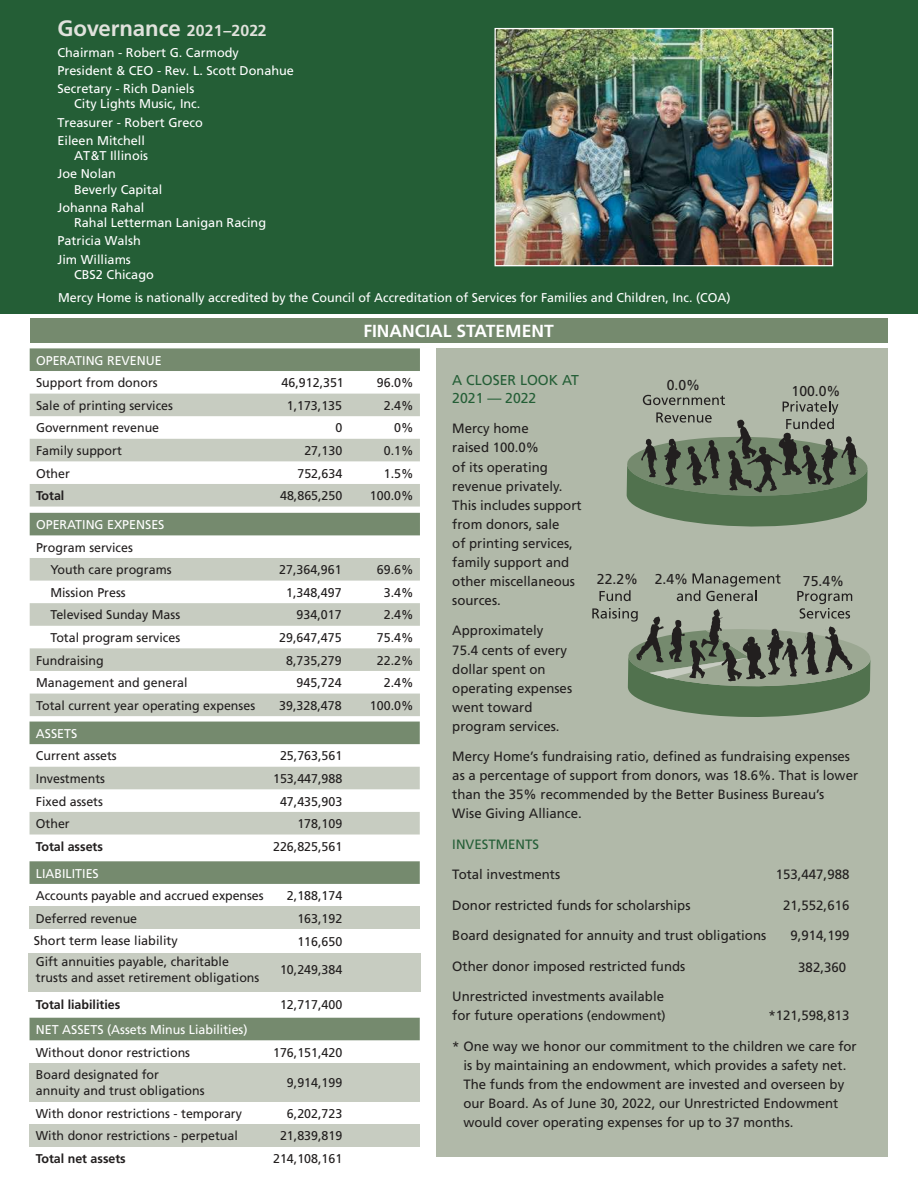
<style>
.page{position:relative;width:918px;height:1188px;background:#fff}
.page>*{position:absolute;margin:0;border:0;box-sizing:border-box;transform-origin:0 0}
.t1{font:700 22.2px "Frutiger LT Std";letter-spacing:-.005em;color:#e0e2dc}
.t2{font:700 17.4px "Frutiger LT Std";color:#fff}
.t3{font:14.25px "Frutiger LT Std";color:#221f1f}
.t4{font:14.25px/17.4px "Frutiger LT Std";color:#245e36}
.t5{font:13.5px/19px "Frutiger LT Std";color:#221f1f}
.t6{font:13.5px "Frutiger LT Std";color:#245e36}
.t7{font:12.75px/15.9px "Frutiger LT Std";color:#221f1f}
.t8{font:12.75px/18.3px "Frutiger LT Std";color:#fff}
.t9{font:700 12.75px "Frutiger LT Std";color:#221f1f}
.s1{font-size:15.9px}
.s2{font-size:12.75px}
</style>
<div class="page">
<div style="left:436px;top:348px;width:451px;height:809px;background:#b1b9a9"></div>
<div style="left:30px;top:513px;width:390px;height:22px;background:#758a6e"></div>
<svg style="left:30px;top:558px;width:390px;height:158px;fill:#c7ccc1"></svg>
<div style="left:30px;top:348px;width:390px;height:23px;background:#758a6e"></div>
<svg style="left:30px;top:394px;width:390px;height:113px;fill:#c7ccc1"></svg>
<svg style="left:626px;top:395px;width:242px;height:132px"></svg>
<svg style="left:592px;top:574px;width:279px;height:143px"></svg>
<div style="left:29px;top:953px;width:392px;height:38px;background:#c7ccc1"></div>
<svg style="left:30px;top:861px;width:390px;height:23px;background:#778c70"></svg>
<div style="left:348px;top:907px;width:72px;height:22px;background:#c7ccc1"></div>
<div style="left:270px;top:907px;width:78px;height:22px;background:#c7ccc1"></div>
<div style="left:30px;top:907px;width:240px;height:22px;background:#c7ccc1"></div>
<div style="left:30px;top:1018px;width:390px;height:22px;background:#758a6e"></div>
<div style="left:348px;top:1124px;width:72px;height:23px;background:#c7ccc1"></div>
<div style="left:270px;top:1124px;width:78px;height:23px;background:#c7ccc1"></div>
<div style="left:30px;top:1124px;width:240px;height:23px;background:#c7ccc1"></div>
<div style="left:348px;top:1063px;width:72px;height:38px;background:#c7ccc1"></div>
<div style="left:270px;top:1063px;width:78px;height:38px;background:#c7ccc1"></div>
<div style="left:30px;top:1063px;width:240px;height:38px;background:#c7ccc1"></div>
<div style="left:30px;top:722px;width:390px;height:22px;background:#758a6e"></div>
<svg style="left:30px;top:767px;width:390px;height:68px"></svg>
<div style="left:0;top:0;width:918px;height:313px;background:#245e36"></div>
<div style="left:30px;top:318px;width:857px;height:24px;background:#758a6e"></div>
<img style="left:497px;top:30px;width:334px;height:234px">
<div style="left:495px;top:28px;width:338px;height:238px;border:1px solid #fff"></div>
<h1 class="t1" style="left:57px;top:19px;width:211px">Governance <span class="s1">2021–2022</span></h1>
<p class="t8" style="left:57px;top:44px;width:238px">Chairman - Robert G. Carmody<br>President &amp; CEO - Rev. L. Scott Donahue<br>Secretary - Rich Daniels</p>
<p class="t8" style="left:57px;top:96px;width:147px;text-indent:17px">City Lights Music, Inc.<br>Treasurer - Robert Greco<br>Eileen Mitchell</p>
<p class="t8" style="left:57px;top:147px;width:92px;text-indent:17px">AT&amp;T Illinois<br>Joe Nolan</p>
<p class="t8" style="left:57px;top:181px;width:106px;text-indent:17px">Beverly Capital<br>Johanna Rahal</p>
<p class="t8" style="left:57px;top:214px;width:210px;text-indent:17px">Rahal Letterman Lanigan Racing<br>Patricia Walsh<br>Jim Williams</p>
<p class="t8" style="left:74px;top:266px;width:81px">CBS2 Chicago</p>
<p class="t8" style="left:58px;top:290px;width:674px">Mercy Home is nationally accredited by the Council of Accreditation of Services for Families and Children, Inc. (COA)</p>
<p class="t2" style="left:363px;top:323px;width:192px">FINANCIAL STATEMENT</p>
<p class="t8" style="left:36px;top:352px;width:127px">OPERATING REVENUE</p>
<p class="t7" style="left:36px;top:376px;width:123px">Support from donors</p>
<p class="t7" style="left:282px;top:376px;width:64px">46,912,351</p>
<p class="t7" style="left:377px;top:376px;width:38px">96.0%</p>
<p class="t7" style="left:36px;top:398px;width:139px">Sale of printing services</p>
<p class="t7" style="left:287px;top:398px;width:57px">1,173,135</p>
<p class="t7" style="left:384px;top:398px;width:31px">2.4%</p>
<p class="t7" style="left:36px;top:421px;width:125px">Government revenue</p>
<p class="t7" style="left:336px;top:421px;width:8px">0</p>
<p class="t7" style="left:394px;top:421px;width:21px">0%</p>
<p class="t7" style="left:36px;top:444px;width:87px">Family support</p>
<p class="t7" style="left:304px;top:444px;width:40px">27,130</p>
<p class="t7" style="left:384px;top:444px;width:31px">0.1%</p>
<p class="t7" style="left:36px;top:466px;width:35px">Other</p>
<p class="t7" style="left:297px;top:466px;width:47px">752,634</p>
<p class="t7" style="left:384px;top:466px;width:31px">1.5%</p>
<p class="t9" style="left:36px;top:490px;width:30px">Total</p>
<p class="t7" style="left:280px;top:489px;width:64px">48,865,250</p>
<p class="t7" style="left:370px;top:489px;width:45px">100.0%</p>
<p class="t8" style="left:36px;top:516px;width:130px">OPERATING EXPENSES</p>
<p class="t7" style="left:50px;top:537px;width:123px;line-height:22.6px;text-indent:-14px">Program services<br>Youth care programs</p>
<p class="t7" style="left:279px;top:563px;width:64px">27,364,961</p>
<p class="t7" style="left:377px;top:563px;width:38px">69.6%</p>
<p class="t7" style="left:50px;top:585px;width:77px">Mission Press</p>
<p class="t7" style="left:286px;top:585px;width:57px">1,348,497</p>
<p class="t7" style="left:384px;top:585px;width:31px">3.4%</p>
<p class="t7" style="left:50px;top:608px;width:131px">Televised Sunday Mass</p>
<p class="t7" style="left:297px;top:608px;width:47px">934,017</p>
<p class="t7" style="left:384px;top:608px;width:31px">2.4%</p>
<p class="t7" style="left:50px;top:631px;width:131px">Total program services</p>
<p class="t7" style="left:279px;top:631px;width:64px">29,647,475</p>
<p class="t7" style="left:377px;top:631px;width:38px">75.4%</p>
<p class="t7" style="left:36px;top:653px;width:69px">Fundraising</p>
<p class="t7" style="left:286px;top:653px;width:57px">8,735,279</p>
<p class="t7" style="left:377px;top:653px;width:38px">22.2%</p>
<p class="t7" style="left:36px;top:676px;width:153px">Management and general</p>
<p class="t7" style="left:297px;top:676px;width:47px">945,724</p>
<p class="t7" style="left:384px;top:676px;width:31px">2.4%</p>
<p class="t7" style="left:36px;top:698px;width:221px">Total current year operating expenses</p>
<p class="t7" style="left:279px;top:698px;width:64px">39,328,478</p>
<p class="t7" style="left:370px;top:698px;width:45px">100.0%</p>
<p class="t8" style="left:36px;top:725px;width:43px">ASSETS</p>
<p class="t7" style="left:36px;top:749px;width:82px">Current assets</p>
<p class="t7" style="left:280px;top:749px;width:64px">25,763,561</p>
<p class="t7" style="left:36px;top:772px;width:71px">Investments</p>
<p class="t7" style="left:273px;top:772px;width:71px">153,447,988</p>
<p class="t7" style="left:36px;top:794px;width:69px">Fixed assets</p>
<p class="t7" style="left:280px;top:794px;width:64px">47,435,903</p>
<p class="t7" style="left:36px;top:817px;width:35px">Other</p>
<p class="t7" style="left:297px;top:817px;width:47px">178,109</p>
<p class="t9" style="left:36px;top:841px;width:69px">Total assets</p>
<p class="t7" style="left:273px;top:839px;width:71px">226,825,561</p>
<p class="t8" style="left:36px;top:865px;width:64px">LIABILITIES</p>
<p class="t7" style="left:36px;top:889px;width:229px">Accounts payable and accrued expenses</p>
<p class="t7" style="left:287px;top:889px;width:57px">2,188,174</p>
<p class="t7" style="left:36px;top:911px;width:103px">Deferred revenue</p>
<p class="t7" style="left:297px;top:911px;width:47px">163,192</p>
<p class="t7" style="left:36px;top:955px;width:225px">Gift annuities payable, charitable trusts and asset retirement obligations</p>
<p class="t7" style="left:280px;top:963px;width:64px">10,249,384</p>
<p class="t9" style="left:36px;top:1000px;width:86px">Total liabilities</p>
<p class="t7" style="left:280px;top:998px;width:64px">12,717,400</p>
<p class="t8" style="left:36px;top:1021px;width:213px">NET ASSETS (Assets Minus Liabilities)</p>
<p class="t7" style="left:36px;top:1045px;width:156px">Without donor restrictions</p>
<p class="t7" style="left:273px;top:1045px;width:71px">176,151,420</p>
<p class="t7" style="left:36px;top:1068px;width:170px">Board designated for annuity and trust obligations</p>
<p class="t7" style="left:287px;top:1076px;width:57px">9,914,199</p>
<p class="t7" style="left:36px;top:1106px;width:208px">With donor restrictions - temporary</p>
<p class="t7" style="left:287px;top:1106px;width:57px">6,202,723</p>
<p class="t7" style="left:36px;top:1129px;width:204px">With donor restrictions - perpetual</p>
<p class="t7" style="left:280px;top:1129px;width:64px">21,839,819</p>
<p class="t9" style="left:36px;top:1153px;width:91px">Total net assets</p>
<p class="t7" style="left:273px;top:1151px;width:71px">214,108,161</p>
<p class="t7" style="left:34px;top:934px;width:146px">Short term lease liability</p>
<p class="t7" style="left:297px;top:935px;width:47px">116,650</p>
<p class="t4" style="left:452px;top:373px;width:128px">A CLOSER LOOK AT<br>2021 — 2022</p>
<p class="t5" style="left:452px;top:420px;width:131px">Mercy home<br>raised 100.0%<br>of its operating revenue privately.<br>This includes support from donors, sale<br>of printing services, family support and other miscellaneous sources.</p>
<p class="t5" style="left:452px;top:622px;width:121px">Approximately<br>75.4 cents of every dollar spent on operating expenses went toward program services.</p>
<p class="t5" style="left:452px;top:748px;width:407px">Mercy Home’s fundraising ratio, defined as fundraising expenses as a percentage of support from donors, was 18.6%. That is lower than the 35% recommended by the Better Business Bureau’s<br>Wise Giving Alliance.</p>
<p class="t6" style="left:452px;top:839px;width:88px">INVESTMENTS</p>
<p class="t5" style="left:452px;top:866px;width:109px">Total investments</p>
<p class="t5" style="left:776px;top:866px;width:75px">153,447,988</p>
<p class="t5" style="left:452px;top:897px;width:240px">Donor restricted funds for scholarships</p>
<p class="t5" style="left:783px;top:897px;width:68px">21,552,616</p>
<p class="t5" style="left:452px;top:927px;width:315px">Board designated for annuity and trust obligations</p>
<p class="t5" style="left:791px;top:927px;width:60px">9,914,199</p>
<p class="t5" style="left:452px;top:958px;width:235px">Other donor imposed restricted funds</p>
<p class="t5" style="left:452px;top:988px;width:215px">Unrestricted investments available for future operations <span class="s2">(endowment)</span></p>
<p class="t3" style="left:667px;top:380px;width:35px">0.0%</p>
<p class="t3" style="left:792px;top:385px;width:51px">100.0%</p>
<p class="t3" style="left:597px;top:573px;width:43px">22.2%</p>
<p class="t3" style="left:655px;top:574px;width:35px">2.4%</p>
<p class="t3" style="left:803px;top:575px;width:43px">75.4%</p>
<p class="t5" style="left:798px;top:959px;width:49px">382,360</p>
<p class="t5" style="left:768px;top:1007px;width:82px">*121,598,813</p>
<p class="t5" style="left:463px;top:1038px;width:395px;text-indent:-11px">* One way we honor our commitment to the children we care for is by maintaining an endowment, which provides a safety net.<br>The funds from the endowment are invested and overseen by our Board. As of June 30, 2022, our Unrestricted Endowment would cover operating expenses for up to 37 months.</p>
</div>
